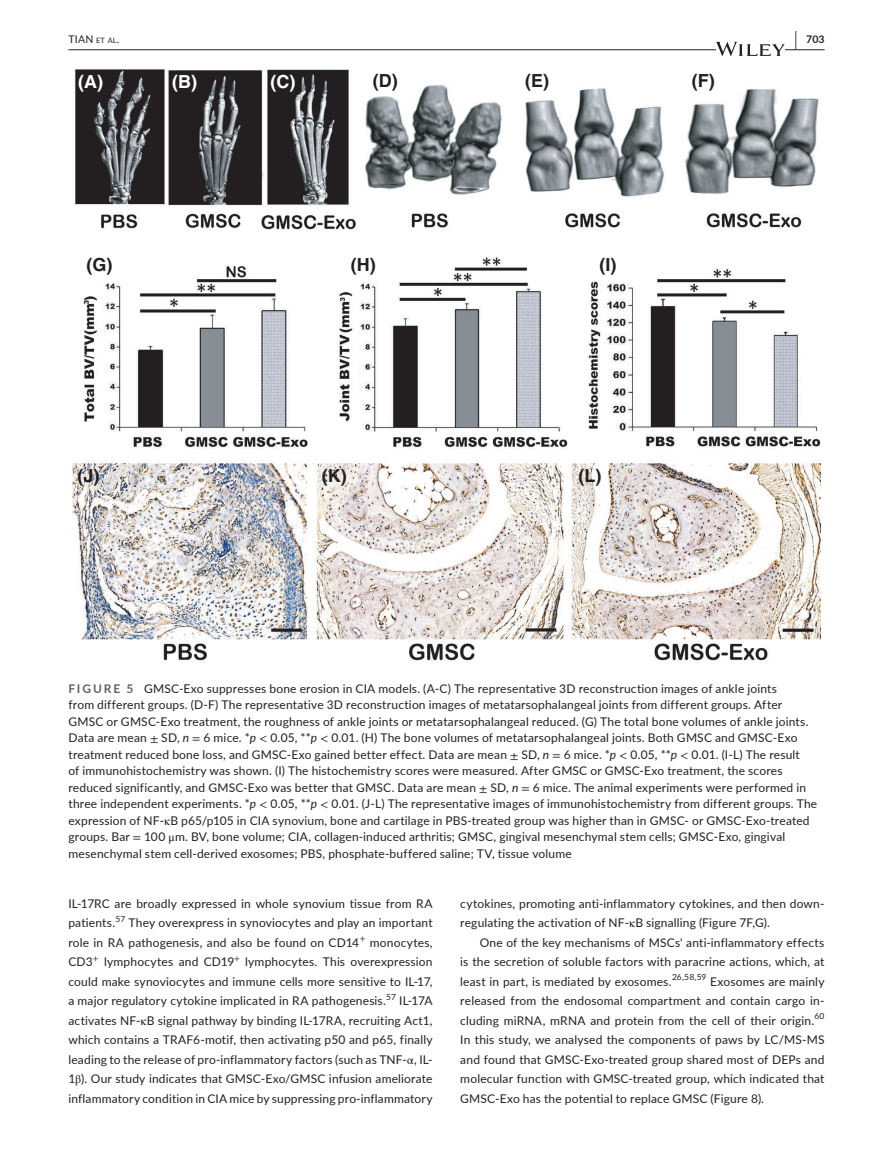
<style>
.page{position:relative;width:893px;height:1174px;background:#fff}
.page>*{position:absolute;margin:0;border:0;box-sizing:border-box;transform-origin:0 0}
.t1{font:700 18px "Helvetica";color:#231f20}
.t2{font:700 18px "Helvetica";color:#fff}
.t3{font:12px/19.5px "Lato";letter-spacing:.015em;color:#231f20}
.t4{font:10.5px "Lato";color:#231f20}
.t5{font:700 10.5px "Lato";color:#231f20}
.t6{font:8.4px "STIX";color:#231f20}
.t7{font:8.4px "Lato";color:#231f20}
.s1{font-size:7.35px}
.s2{font-size:19.5px}
.s3{font-weight:700;color:#636366}
.s4{font-family:"STIX"}
.s5{font-style:italic}
</style>
<div class="page">
<hr style="left:68px;top:49px;width:756px;height:1px;background:#231f20">
<svg style="left:716px;top:42px;width:69px;height:14px"></svg>
<img style="left:72px;top:69px;width:749px;height:591px">
<p class="t4" style="left:68px;top:31px;width:52px">TIAN <span class="s1">et al</span>.</p>
<p class="t5" style="left:795px;top:31px;width:31px"><span class="s2">|</span> 703</p>
<h1 class="t2" style="left:78px;top:70px;width:26px">(A)</h1>
<h1 class="t2" style="left:172px;top:70px;width:26px">(B)</h1>
<h1 class="t2" style="left:270px;top:70px;width:26px">(C)</h1>
<h1 class="t1" style="left:373px;top:70px;width:26px">(D)</h1>
<h1 class="t1" style="left:525px;top:70px;width:25px">(E)</h1>
<h1 class="t1" style="left:692px;top:70px;width:24px">(F)</h1>
<h1 class="t1" style="left:86px;top:253px;width:27px">(G)</h1>
<h1 class="t1" style="left:351px;top:253px;width:26px">(H)</h1>
<h1 class="t1" style="left:599px;top:253px;width:18px">(I)</h1>
<h1 class="t1" style="left:77px;top:464px;width:23px">(J)</h1>
<h1 class="t1" style="left:322px;top:464px;width:26px">(K)</h1>
<h1 class="t1" style="left:578px;top:464px;width:24px">(L)</h1>
<p class="t3" style="left:68px;top:679px;width:750px;line-height:16.5px"><span class="s3">FIGURE 5</span> GMSC-Exo suppresses bone erosion in CIA models. (A-C) The representative 3D reconstruction images of ankle joints<br>from different groups. (D-F) The representative 3D reconstruction images of metatarsophalangeal joints from different groups. After GMSC or GMSC-Exo treatment, the roughness of ankle joints or metatarsophalangeal reduced. (G) The total bone volumes of ankle joints.<br>Data are mean <span class="s4">±</span> SD, <span class="s5">n</span> <span class="s4">=</span> 6 mice. *<span class="s5">p</span> <span class="s4">&lt;</span> 0.05, **<span class="s5">p</span> <span class="s4">&lt;</span> 0.01. (H) The bone volumes of metatarsophalangeal joints. Both GMSC and GMSC-Exo treatment reduced bone loss, and GMSC-Exo gained better effect. Data are mean <span class="s4">±</span> SD, <span class="s5">n</span> <span class="s4">=</span> 6 mice. *<span class="s5">p</span> <span class="s4">&lt;</span> 0.05, **<span class="s5">p</span> <span class="s4">&lt;</span> 0.01. (I-L) The result<br>of immunohistochemistry was shown. (I) The histochemistry scores were measured. After GMSC or GMSC-Exo treatment, the scores reduced significantly, and GMSC-Exo was better that GMSC. Data are mean <span class="s4">±</span> SD, <span class="s5">n</span> <span class="s4">=</span> 6 mice. The animal experiments were performed in three independent experiments. *<span class="s5">p</span> <span class="s4">&lt;</span> 0.05, **<span class="s5">p</span> <span class="s4">&lt;</span> 0.01. (J-L) The representative images of immunohistochemistry from different groups. The expression of NF-<span class="s4">κ</span>B p65/p105 in CIA synovium, bone and cartilage in PBS-treated group was higher than in GMSC- or GMSC-Exo-treated groups. Bar <span class="s4">=</span> 100 <span class="s4">μ</span>m. BV, bone volume; CIA, collagen-induced arthritis; GMSC, gingival mesenchymal stem cells; GMSC-Exo, gingival mesenchymal stem cell-derived exosomes; PBS, phosphate-buffered saline; TV, tissue volume</p>
<p class="t3" style="left:68px;top:893px;width:366px">IL-17RC are broadly expressed in whole synovium tissue from RA patients.</p>
<p class="t7" style="left:115px;top:913px;width:11px">57</p>
<p class="t3" style="left:68px;top:912px;width:366px;text-indent:60px">They overexpress in synoviocytes and play an important role in RA pathogenesis, and also be found on CD14</p>
<p class="t6" style="left:360px;top:933px;width:7px">+</p>
<p class="t3" style="left:370px;top:932px;width:64px">monocytes,</p>
<p class="t3" style="left:68px;top:951px;width:26px">CD3</p>
<p class="t6" style="left:93px;top:952px;width:7px">+</p>
<p class="t3" style="left:104px;top:951px;width:132px">lymphocytes and CD19</p>
<p class="t6" style="left:234px;top:952px;width:7px">+</p>
<p class="t3" style="left:68px;top:951px;width:366px;text-align:justify;text-indent:177px">lymphocytes. This overexpression could make synoviocytes and immune cells more sensitive to IL-17, a major regulatory cytokine implicated in RA pathogenesis.<sup>57</sup> IL-17A activates NF-<span class="s4">κ</span>B signal pathway by binding IL-17RA, recruiting Act1, which contains a TRAF6-motif, then activating p50 and p65, finally leading to the release of pro-inflammatory factors (such as TNF-<span class="s4">α</span>, IL-1<span class="s4">β</span>). Our study indicates that GMSC-Exo/GMSC infusion ameliorate inflammatory condition in CIA mice by suppressing pro-inflammatory</p>
<p class="t3" style="left:460px;top:893px;width:366px">cytokines, promoting anti-inflammatory cytokines, and then down&shy;regulating the activation of NF-<span class="s4">κ</span>B signalling (Figure 7F,G).</p>
<p class="t3" style="left:460px;top:932px;width:366px;text-align:justify;text-indent:20px">One of the key mechanisms of MSCs' anti-inflammatory effects is the secretion of soluble factors with paracrine actions, which, at least in part, is mediated by exosomes.<sup>26,58,59</sup> Exosomes are mainly released from the endosomal compartment and contain cargo in&shy;cluding miRNA, mRNA and protein from the cell of their origin.<sup>60<br></sup>In this study, we analysed the components of paws by LC/MS-MS and found that GMSC-Exo-treated group shared most of DEPs and molecular function with GMSC-treated group, which indicated that GMSC-Exo has the potential to replace GMSC (Figure 8).</p>
</div>
